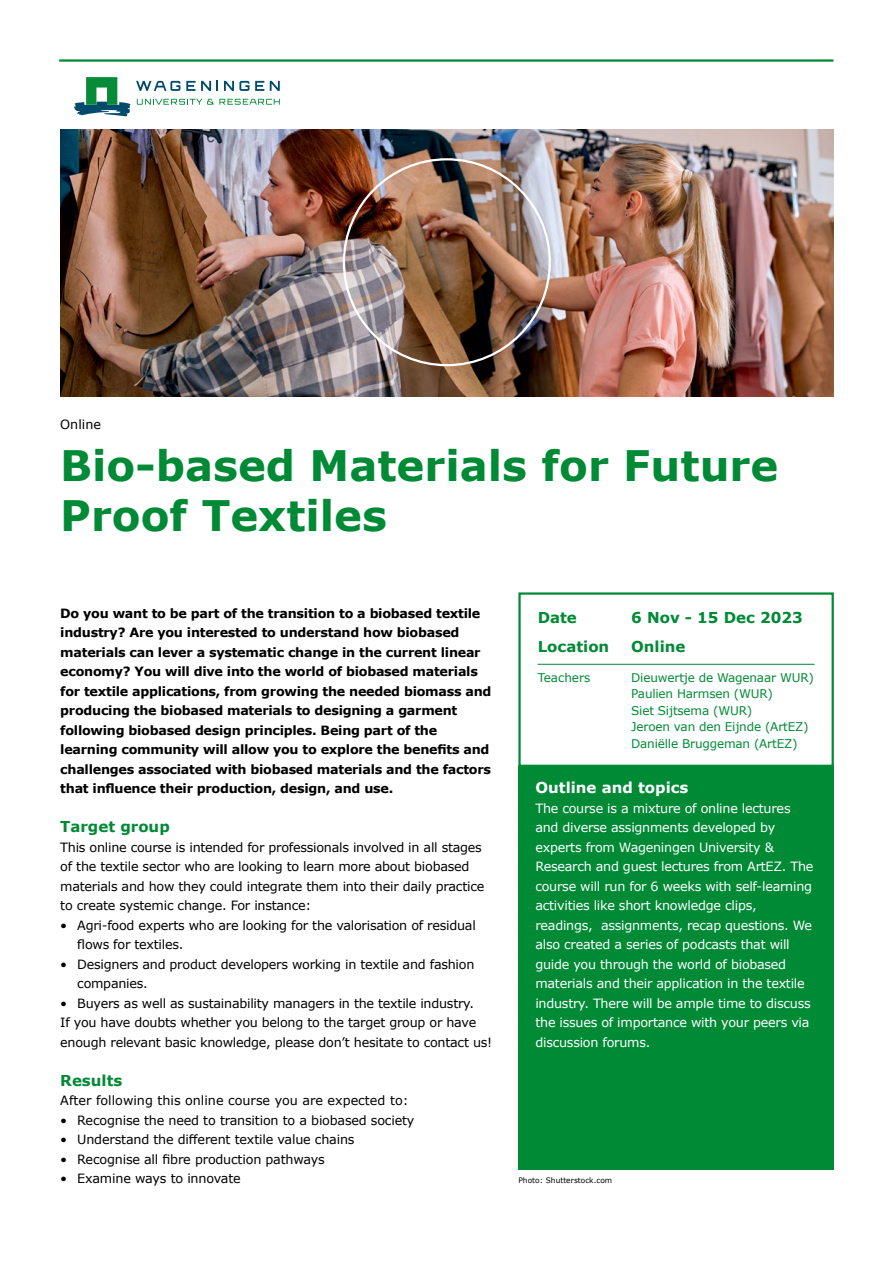
<style>
.page{position:relative;width:893px;height:1263px;background:#fff}
.page>*{position:absolute;margin:0;border:0;box-sizing:border-box;transform-origin:0 0}
.t1{font:700 42px/49.5px "Verdana";color:#008a36}
.Infoblok{font:700 15px "Verdana";color:#008a36}
.H1_Kop_paragraaf{font:700 15px "Verdana";color:#008a36}
.H1_Kop_paragraaf-2{font:700 15px "Verdana";color:#fff}
.Platte_tekst{font:12.75px/19.5px "Verdana";letter-spacing:-.02em;color:#000}
.Inleiding{font:700 12.75px/19.5px "Verdana";letter-spacing:-.02em;color:#000}
.Platte_tekst-2{font:12.75px/19.5px "Verdana";letter-spacing:-.02em;color:#fff}
.Platte_tekst-3{font:12.75px "Verdana";color:#000}
.Infoblok_Cursusleider{font:12px/16.5px "Verdana";letter-spacing:-.015em;color:#008a36}
.t2{font:7.5px "Verdana";color:#000}
</style>
<div class="page">
<hr style="left:538px;top:664px;width:277px;height:1px;background:#008a36">
<div style="left:518px;top:592px;width:316px;height:175px;border:2px solid #008a36"></div>
<div style="left:518px;top:765px;width:316px;height:404px;background:#008a36"></div>
<svg style="left:74px;top:77px;width:206px;height:40px"></svg>
<hr style="left:59px;top:59px;width:774px;height:3px;background:#008a36">
<img style="left:60px;top:130px;width:773px;height:266px">
<p class="Platte_tekst" style="left:60px;top:415px;width:42px">Online</p>
<h1 class="t1" style="left:60px;top:440px;width:719px">Bio-based Materials for Future<br>Proof Textiles</h1>
<p class="Inleiding" style="left:60px;top:603px;width:433px">Do you want to be part of the transition to a biobased textile industry? Are you interested to understand how biobased materials can lever a systematic change in the current linear economy? You will dive into the world of biobased materials for textile applications, from growing the needed biomass and producing the biobased materials to designing a garment following biobased design principles. Being part of the learning community will allow you to explore the benefits and challenges associated with biobased materials and the factors that influence their production, design, and use.</p>
<h1 class="H1_Kop_paragraaf" style="left:60px;top:816px;width:111px">Target group</h1>
<p class="Platte_tekst" style="left:60px;top:837px;width:426px">This online course is intended for professionals involved in all stages of the textile sector who are looking to learn more about biobased materials and how they could integrate them into their daily practice to create systemic change. For instance:</p>
<p class="Platte_tekst" style="left:77px;top:915px;width:400px;text-indent:-17px">• Agri-food experts who are looking for the valorisation of residual flows for textiles.</p>
<p class="Platte_tekst" style="left:77px;top:954px;width:399px;text-indent:-17px">• Designers and product developers working in textile and fashion companies.</p>
<p class="Platte_tekst" style="left:60px;top:993px;width:415px">• Buyers as well as sustainability managers in the textile industry.</p>
<p class="Platte_tekst" style="left:60px;top:1013px;width:433px">If you have doubts whether you belong to the target group or have enough relevant basic knowledge, please don’t hesitate to contact us!</p>
<h1 class="H1_Kop_paragraaf" style="left:60px;top:1069px;width:64px">Results</h1>
<p class="Platte_tekst-3" style="left:60px;top:1092px;width:350px">After following this online course you are expected to:</p>
<p class="Platte_tekst" style="left:60px;top:1110px;width:356px">• Recognise the need to transition to a biobased society</p>
<p class="Platte_tekst" style="left:60px;top:1130px;width:296px">• Understand the different textile value chains</p>
<p class="Platte_tekst" style="left:60px;top:1149px;width:266px">• Recognise all fibre production pathways</p>
<p class="Platte_tekst" style="left:60px;top:1169px;width:182px">• Examine ways to innovate</p>
<p class="Infoblok" style="left:538px;top:607px;width:41px">Date</p>
<p class="Infoblok" style="left:631px;top:607px;width:173px">6 Nov - 15 Dec 2023</p>
<p class="Infoblok" style="left:538px;top:636px;width:73px">Location</p>
<p class="Infoblok" style="left:631px;top:636px;width:56px">Online</p>
<p class="Infoblok_Cursusleider" style="left:538px;top:669px;width:54px">Teachers</p>
<p class="Infoblok_Cursusleider" style="left:631px;top:669px;width:184px">Dieuwertje de Wagenaar WUR)<br>Paulien Harmsen (WUR)<br>Siet Sijtsema (WUR)<br>Jeroen van den Eijnde (ArtEZ)<br>Daniëlle Bruggeman (ArtEZ)</p>
<h1 class="H1_Kop_paragraaf-2" style="left:535px;top:777px;width:155px">Outline and topics</h1>
<p class="Platte_tekst-2" style="left:535px;top:798px;width:280px">The course is a mixture of online lectures and diverse assignments developed by experts from Wageningen University &amp; Research and guest lectures from ArtEZ. The course will run for 6 weeks with self-learning activities like short knowledge clips, readings, assignments, recap questions. We also created a series of podcasts that will guide you through the world of biobased materials and their application in the textile industry. There will be ample time to discuss the issues of importance with your peers via discussion forums.</p>
<p class="t2" style="left:518px;top:1175px;width:95px">Photo: Shutterstock.com</p>
</div>
